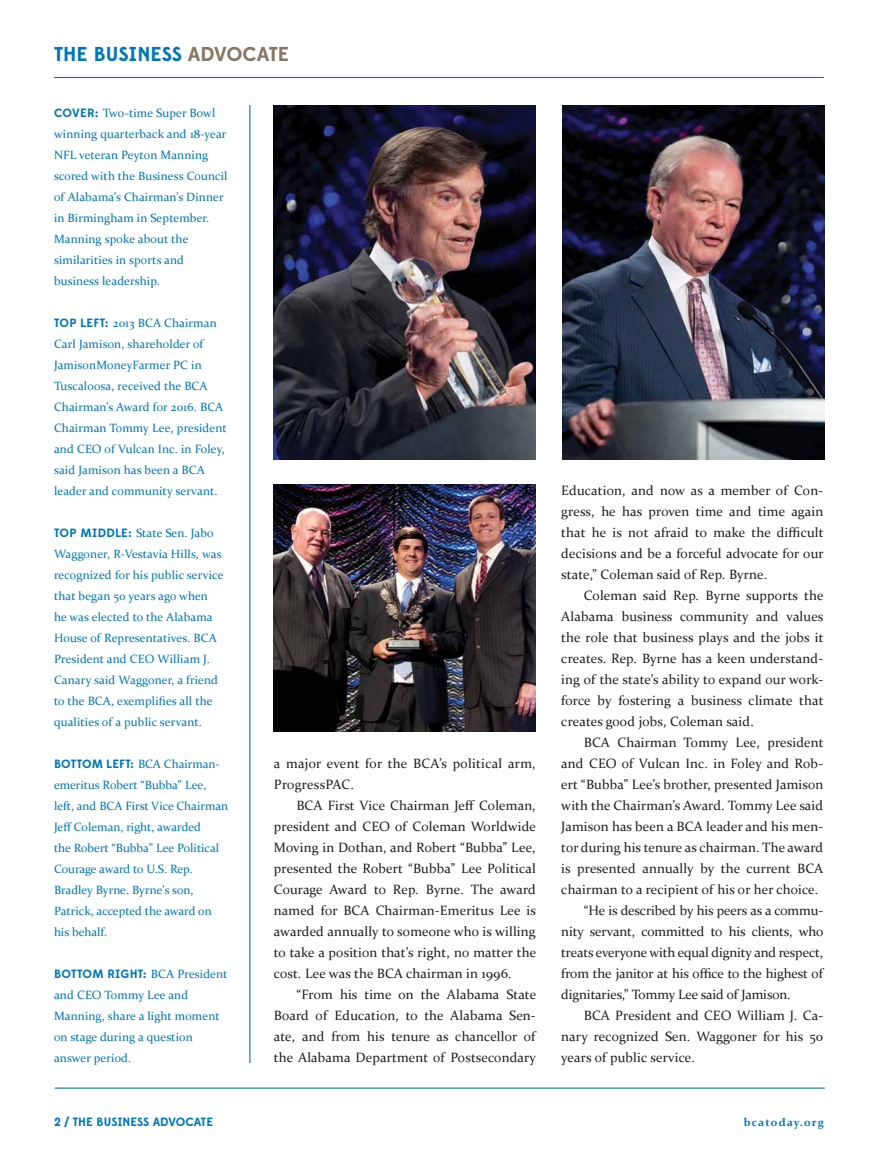
<style>
.page{position:relative;width:878px;height:1168px;background:#fff}
.page>*{position:absolute;margin:0;border:0;box-sizing:border-box;transform-origin:0 0}
.t1{font:700 20.1px "Edmondsans";color:#0076bd}
.t2{font:13.5px/21px "Constantia";letter-spacing:.01em;color:#231f20;text-align:justify}
.t3{font:13.5px "Constantia";letter-spacing:-.01em;color:#231f20}
.t4{font:12px/21px "Constantia";letter-spacing:.01em;color:#0076bd}
.t5{font:700 12px "Edmondsans";color:#0076bd}
.t6{font:700 11.25px "Constantia";letter-spacing:.1em;color:#0076bd}
.s1{color:#887765}
.s2{font-family:"Edmondsans";font-weight:700}
.s3{font-family:"Constantia";font-weight:400}
</style>
<div class="page">
<hr style="left:54px;top:77px;width:770px;height:1px;background:#0076bd">
<hr style="left:55px;top:1087px;width:769px;height:1px;background:#0076bd">
<hr style="left:249px;top:105px;width:1px;height:958px;background:#0076bd">
<img style="left:273px;top:105px;width:263px;height:354px">
<img style="left:562px;top:105px;width:262px;height:354px">
<img style="left:273px;top:484px;width:263px;height:247px">
<h1 class="t1" style="left:54px;top:41px;width:237px">THE BUSINESS <span class="s1">ADVOCATE</span></h1>
<p class="t4" style="left:54px;top:102px;width:175px"><span class="s2">COVER:</span> Two-time Super Bowl winning quarterback and 18-year<br>NFL veteran Peyton Manning scored with the Business Council of Alabama’s Chairman’s Dinner in Birmingham in September.<br>Manning spoke about the similarities in sports and business leadership.</p>
<p class="t4" style="left:54px;top:312px;width:174px"><span class="s2">TOP LEFT:</span> 2013 BCA Chairman<br>Carl Jamison, shareholder of<br>JamisonMoneyFarmer PC in<br>Tuscaloosa, received the BCA<br>Chairman’s Award for 2016. BCA<br>Chairman Tommy Lee, president and CEO of Vulcan Inc. in Foley, said Jamison has been a BCA leader and community servant.</p>
<p class="t4" style="left:54px;top:522px;width:171px"><span class="s2">TOP MIDDLE:</span> State Sen. Jabo<br>Waggoner, R-Vestavia Hills, was recognized for his public service that began 50 years ago when he was elected to the Alabama<br>House of Representatives. BCA<br>President and CEO William J.<br>Canary said Waggoner, a friend to the BCA, exemplifies all the qualities of a public servant.</p>
<p class="t4" style="left:54px;top:753px;width:176px"><span class="s2">BOTTOM LEFT:</span> BCA Chairman&shy;emeritus Robert “Bubba” Lee, left, and BCA First Vice Chairman<br>Jeff Coleman, right, awarded<br>the Robert “Bubba” Lee Political<br>Courage award to U.S. Rep.<br>Bradley Byrne. Byrne's son,<br>Patrick, accepted the award on his behalf.</p>
<p class="t5" style="left:54px;top:966px;width:175px">BOTTOM RIGHT: <span class="s3">BCA President</span></p>
<p class="t4" style="left:54px;top:984px;width:167px">and CEO Tommy Lee and<br>Manning, share a light moment on stage during a question answer period.</p>
<p class="t2" style="left:274px;top:752px;width:263px">a major event for the BCA’s political arm,<br>ProgressPAC.</p>
<p class="t2" style="left:274px;top:794px;width:264px;text-indent:23px">BCA First Vice Chairman Jeff Coleman, president and CEO of Coleman Worldwide Moving in Dothan, and Robert “Bubba” Lee, presented the Robert “Bubba” Lee Political Courage Award to Rep. Byrne. The award named for BCA Chairman-Emeritus Lee is awarded annually to someone who is willing to take a position that’s right, no matter the cost. Lee was the BCA chairman in 1996.</p>
<p class="t2" style="left:274px;top:983px;width:264px;text-indent:23px">“From his time on the Alabama State Board of Education, to the Alabama Sen&shy;ate, and from his tenure as chancellor of the Alabama Department of Postsecondary</p>
<p class="t2" style="left:561px;top:479px;width:264px">Education, and now as a member of Con&shy;gress, he has proven time and time again that he is not afraid to make the difficult decisions and be a forceful advocate for our state,” Coleman said of Rep. Byrne.</p>
<p class="t2" style="left:561px;top:584px;width:264px;text-indent:23px">Coleman said Rep. Byrne supports the Alabama business community and values the role that business plays and the jobs it creates. Rep. Byrne has a keen understand&shy;ing of the state’s ability to expand our work&shy;force by fostering a business climate that creates good jobs, Coleman said.</p>
<p class="t2" style="left:584px;top:731px;width:241px">BCA Chairman Tommy Lee, president</p>
<p class="t2" style="left:561px;top:752px;width:263px">and CEO of Vulcan Inc. in Foley and Rob-</p>
<p class="t2" style="left:561px;top:773px;width:263px">ert “Bubba” Lee’s brother, presented Jamison</p>
<p class="t2" style="left:561px;top:794px;width:263px">with the Chairman’s Award. Tommy Lee said</p>
<p class="t2" style="left:561px;top:815px;width:263px">Jamison has been a BCA leader and his men-</p>
<p class="t2" style="left:561px;top:836px;width:263px">tor during his tenure as chairman. The award</p>
<p class="t2" style="left:561px;top:857px;width:263px">is presented annually by the current BCA</p>
<p class="t2" style="left:561px;top:879px;width:258px">chairman to a recipient of his or her choice.</p>
<p class="t3" style="left:584px;top:901px;width:241px">“He is described by his peers as a commu-</p>
<p class="t3" style="left:561px;top:922px;width:264px">nity servant, committed to his clients, who</p>
<p class="t3" style="left:561px;top:943px;width:263px">treats everyone with equal dignity and respect,</p>
<p class="t3" style="left:561px;top:964px;width:263px">from the janitor at his office to the highest of</p>
<p class="t3" style="left:561px;top:985px;width:231px">dignitaries,” Tommy Lee said of Jamison.</p>
<p class="t2" style="left:584px;top:1005px;width:241px">BCA President and CEO William J. Ca-</p>
<p class="t2" style="left:561px;top:1026px;width:263px">nary recognized Sen. Waggoner for his 50</p>
<p class="t2" style="left:561px;top:1047px;width:135px">years of public service.</p>
<p class="t5" style="left:54px;top:1114px;width:161px">2 / THE BUSINESS ADVOCATE</p>
<p class="t6" style="left:743px;top:1114px;width:82px">bcatoday.org</p>
</div>
